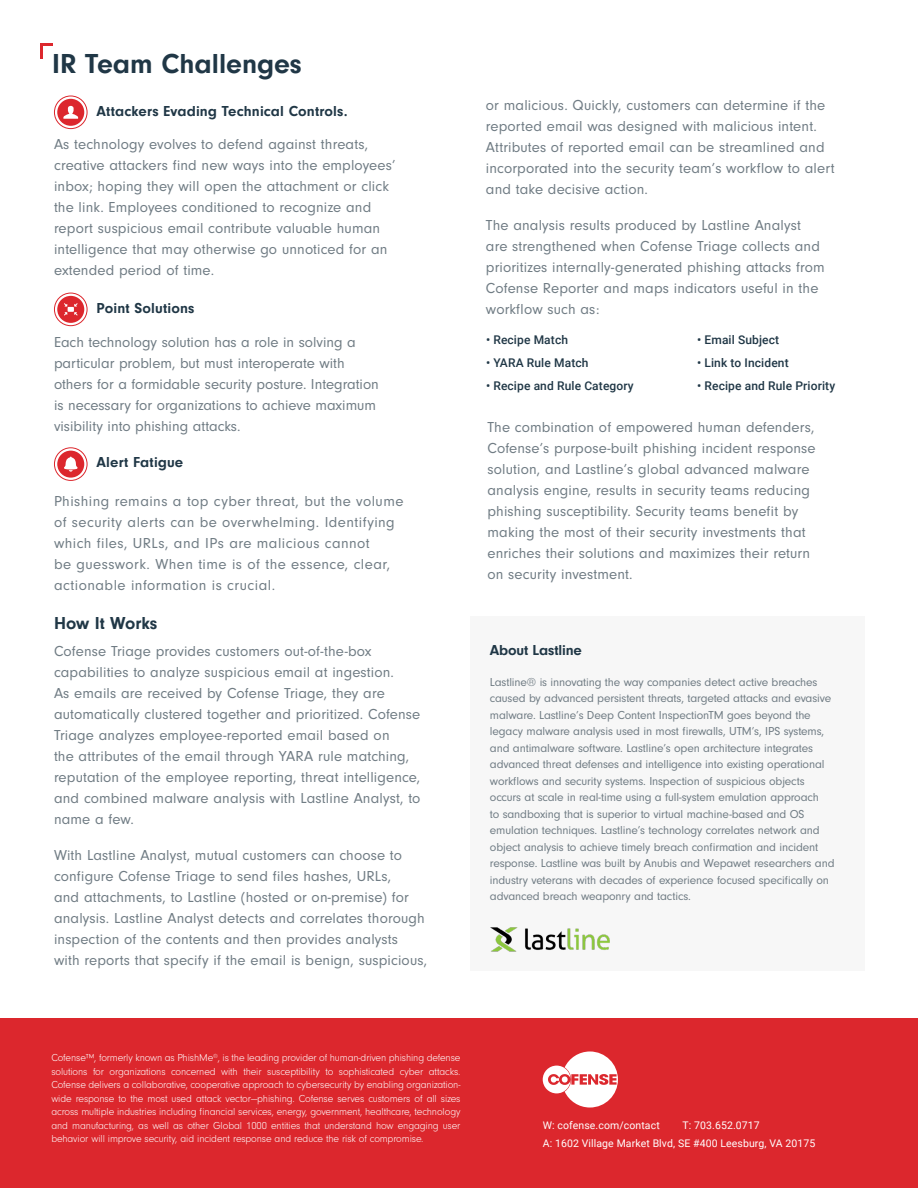
<style>
.page{position:relative;width:918px;height:1188px;background:#fff}
.page>*{position:absolute;margin:0;border:0;box-sizing:border-box;transform-origin:0 0}
.t1{font:700 28.5px "Neuzeit Gro";color:#203746}
.t2{font:700 18px "Neuzeit Gro";letter-spacing:-.005em;color:#203746}
.t3{font:15px/21px "Neuzeit Gro";letter-spacing:.01em;color:#707c84}
.t4{font:15px/21px "Neuzeit Gro";letter-spacing:.03em;color:#707c84}
.t5{font:700 15px "Neuzeit Gro";letter-spacing:.01em;color:#203746}
.t6{font:700 15px "Neuzeit Gro";letter-spacing:-.01em;color:#203746}
.t7{font:12px/16.5px "Neuzeit Gro";letter-spacing:-.01em;color:#707c84}
.t8{font:500 12px "Roboto";letter-spacing:.01em;color:#203746}
.t9{font:300 10.5px/13.5px "Neuzeit Gro";letter-spacing:-.01em;color:#fff;text-align:justify}
.t10{font:10.5px "Roboto";letter-spacing:.01em;color:#fff}
</style>
<div class="page">
<div style="left:470px;top:616px;width:395px;height:355px;background:#f7f7f7"></div>
<svg style="left:40px;top:44px;width:13px;height:14px"></svg>
<img style="left:490px;top:927px;width:120px;height:25px">
<div style="left:57px;top:451px;width:27px;height:27px;background:#dc272d;border-radius:50%"></div>
<div style="left:54px;top:447px;width:33px;height:34px;border:1px solid #dc272d;border-radius:50%"></div>
<svg style="left:64px;top:457px;width:14px;height:15px"></svg>
<div style="left:57px;top:296px;width:27px;height:27px;background:#dc272d;border-radius:50%"></div>
<div style="left:54px;top:293px;width:33px;height:33px;border:1px solid #dc272d;border-radius:50%"></div>
<svg style="left:64px;top:303px;width:14px;height:13px"></svg>
<div style="left:57px;top:99px;width:27px;height:27px;background:#dc272d;border-radius:50%"></div>
<div style="left:54px;top:96px;width:33px;height:33px;border:1px solid #dc272d;border-radius:50%"></div>
<svg style="left:63px;top:106px;width:15px;height:13px"></svg>
<div style="left:0;top:1018px;width:918px;height:170px;background:#dc272d"></div>
<svg style="left:543px;top:1051px;width:75px;height:57px"></svg>
<p class="t1" style="left:52px;top:48px;width:251px">IR Team Challenges</p>
<p class="t5" style="left:97px;top:102px;width:253px">Attackers Evading Technical Controls.</p>
<p class="t3" style="left:54px;top:134px;width:343px">As technology evolves to defend against threats, creative attackers find new ways into the employees’ inbox; hoping they will open the attachment or click the link. Employees conditioned to recognize and report suspicious email contribute valuable human intelligence that may otherwise go unnoticed for an extended period of time.</p>
<p class="t5" style="left:97px;top:299px;width:99px">Point Solutions</p>
<p class="t3" style="left:54px;top:332px;width:326px">Each technology solution has a role in solving a particular problem, but must interoperate with others for a formidable security posture. Integration is necessary for organizations to achieve maximum visibility into phishing attacks.</p>
<p class="t5" style="left:97px;top:454px;width:88px">Alert Fatigue</p>
<p class="t4" style="left:54px;top:491px;width:351px">Phishing remains a top cyber threat, but the volume of security alerts can be overwhelming. Identifying which files, URLs, and IPs are malicious cannot<br>be guesswork. When time is of the essence, clear, actionable information is crucial.</p>
<p class="t2" style="left:54px;top:613px;width:105px">How It Works</p>
<p class="t3" style="left:54px;top:641px;width:368px">Cofense Triage provides customers out-of-the-box capabilities to analyze suspicious email at ingestion.<br>As emails are received by Cofense Triage, they are automatically clustered together and prioritized. Cofense Triage analyzes employee-reported email based on<br>the attributes of the email through YARA rule matching, reputation of the employee reporting, threat intelligence, and combined malware analysis with Lastline Analyst, to name a few.</p>
<p class="t3" style="left:54px;top:845px;width:375px">With Lastline Analyst, mutual customers can choose to configure Cofense Triage to send files hashes, URLs,<br>and attachments, to Lastline (hosted or on-premise) for analysis. Lastline Analyst detects and correlates thorough inspection of the contents and then provides analysts with reports that specify if the email is benign, suspicious,</p>
<p class="t3" style="left:486px;top:95px;width:350px">or malicious. Quickly, customers can determine if the reported email was designed with malicious intent.<br>Attributes of reported email can be streamlined and incorporated into the security team’s workflow to alert and take decisive action.</p>
<p class="t3" style="left:486px;top:215px;width:340px">The analysis results produced by Lastline Analyst are strengthened when Cofense Triage collects and prioritizes internally-generated phishing attacks from Cofense Reporter and maps indicators useful in the workflow such as:</p>
<p class="t8" style="left:486px;top:331px;width:84px">• Recipe Match</p>
<p class="t8" style="left:486px;top:354px;width:104px">• YARA Rule Match</p>
<p class="t8" style="left:486px;top:378px;width:149px">• Recipe and Rule Category</p>
<p class="t8" style="left:697px;top:331px;width:84px">• Email Subject</p>
<p class="t8" style="left:697px;top:354px;width:93px">• Link to Incident</p>
<p class="t8" style="left:697px;top:378px;width:140px">• Recipe and Rule Priority</p>
<p class="t3" style="left:488px;top:417px;width:330px">The combination of empowered human defenders, Cofense’s purpose-built phishing incident response solution, and Lastline’s global advanced malware analysis engine, results in security teams reducing phishing susceptibility. Security teams benefit by making the most of their security investments that enriches their solutions and maximizes their return on security investment.</p>
<p class="t6" style="left:490px;top:642px;width:93px">About Lastline</p>
<p class="t7" style="left:490px;top:674px;width:346px">Lastline® is innovating the way companies detect active breaches caused by advanced persistent threats, targeted attacks and evasive malware. Lastline’s Deep Content InspectionTM goes beyond the legacy malware analysis used in most firewalls, UTM’s, IPS systems, and antimalware software. Lastline’s open architecture integrates advanced threat defenses and intelligence into existing operational workflows and security systems. Inspection of suspicious objects occurs at scale in real-time using a full-system emulation approach<br>to sandboxing that is superior to virtual machine-based and OS emulation techniques. Lastline’s technology correlates network and object analysis to achieve timely breach confirmation and incident response. Lastline was built by Anubis and Wepawet researchers and industry veterans with decades of experience focused specifically on advanced breach weaponry and tactics.</p>
<p class="t9" style="left:51px;top:1052px;width:411px">Cofense™, formerly known as PhishMe<sup>®</sup>, is the leading provider of human-driven phishing defense solutions for organizations concerned with their susceptibility to sophisticated cyber attacks.<br>Cofense delivers a collaborative, cooperative approach to cybersecurity by enabling organization&shy;wide response to the most used attack vector—phishing. Cofense serves customers of all sizes across multiple industries including financial services, energy, government, healthcare, technology and manufacturing, as well as other Global 1000 entities that understand how engaging user behavior will improve security, aid incident response and reduce the risk of compromise.</p>
<p class="t10" style="left:543px;top:1118px;width:119px">W: cofense.com/contact</p>
<p class="t10" style="left:682px;top:1118px;width:79px">T: 703.652.0717</p>
<p class="t10" style="left:543px;top:1135px;width:274px">A: 1602 Village Market Blvd, SE #400 Leesburg, VA 20175</p>
</div>
